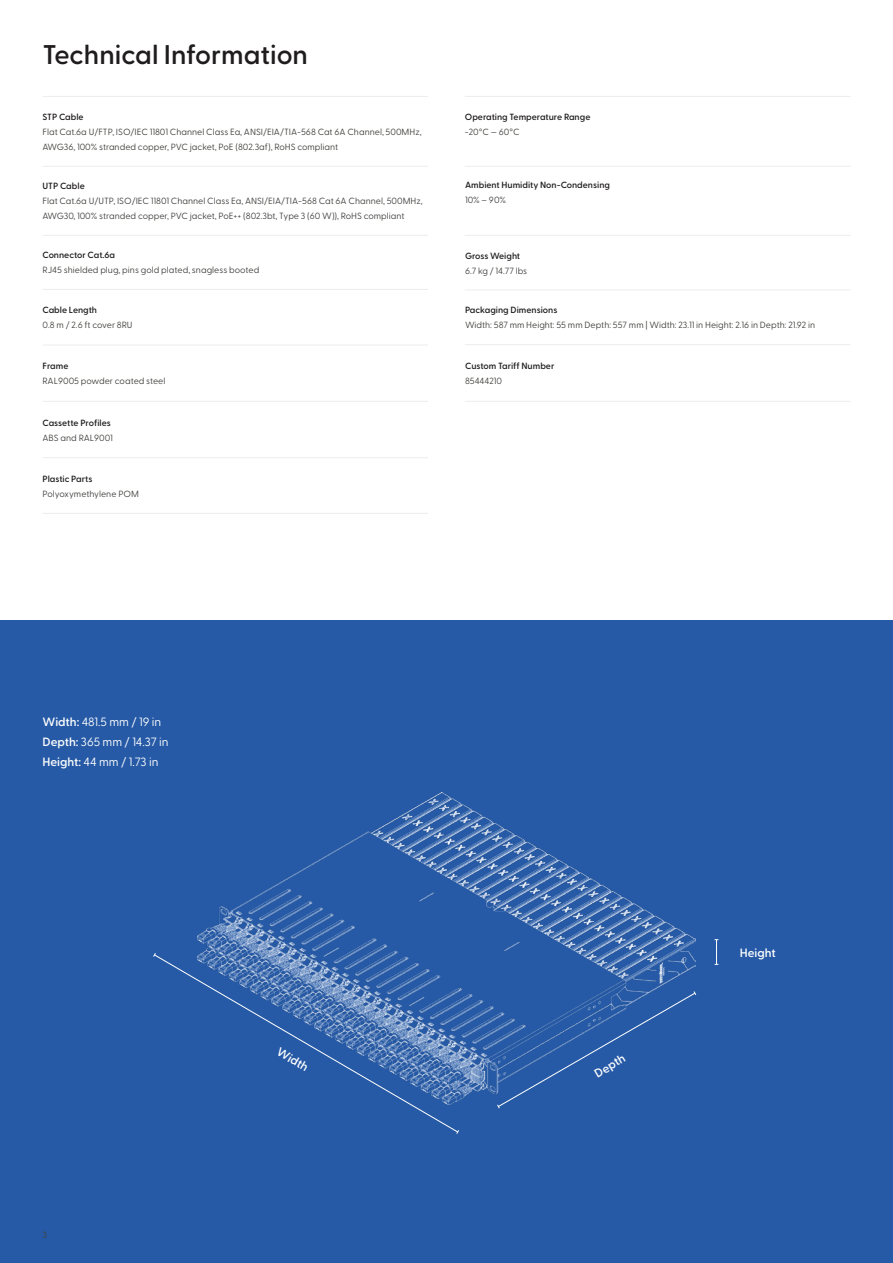
<style>
.page{position:relative;width:893px;height:1263px;background:#fff}
.page>*{position:absolute;margin:0;border:0;box-sizing:border-box;transform-origin:0 0}
.t1{font:600 27px "Greycliff CF";color:#1f1c1d}
.t2{font:12px/20.2px "Greycliff CF";color:#fff}
.t3{font:600 12px "Greycliff CF";letter-spacing:-.005em;color:#fff}
.t4{font:9px/15px "Greycliff CF";color:#41413f}
.t5{font:600 9px "Greycliff CF";color:#1f1c1d}
.s1{font-weight:600}
</style>
<div class="page">
<div style="left:0;top:621px;width:893px;height:642px;background:#265aa6"></div>
<img style="left:198px;top:792px;width:497px;height:309px">
<svg style="left:157px;top:954px;width:302px;height:178px"></svg>
<svg style="left:153px;top:953px;width:4px;height:4px"></svg>
<svg style="left:456px;top:1129px;width:3px;height:5px"></svg>
<svg style="left:496px;top:990px;width:201px;height:119px"></svg>
<hr style="left:43px;top:96px;width:385px;height:1px;background:#ededed">
<hr style="left:43px;top:166px;width:385px;height:1px;background:#ededed">
<hr style="left:43px;top:235px;width:385px;height:1px;background:#ededed">
<hr style="left:43px;top:289px;width:385px;height:1px;background:#ededed">
<hr style="left:43px;top:345px;width:385px;height:1px;background:#ededed">
<hr style="left:43px;top:401px;width:385px;height:1px;background:#ededed">
<hr style="left:43px;top:457px;width:385px;height:1px;background:#ededed">
<hr style="left:43px;top:513px;width:385px;height:1px;background:#ededed">
<hr style="left:465px;top:290px;width:385px;height:1px;background:#ededed">
<hr style="left:465px;top:344px;width:385px;height:1px;background:#ededed">
<hr style="left:465px;top:401px;width:385px;height:1px;background:#ededed">
<hr style="left:465px;top:235px;width:385px;height:1px;background:#ededed">
<hr style="left:465px;top:96px;width:385px;height:1px;background:#ededed">
<hr style="left:465px;top:166px;width:385px;height:1px;background:#ededed">
<svg style="left:715px;top:939px;width:3px;height:26px"></svg>
<h1 class="t1" style="left:43px;top:34px;width:267px">Technical Information</h1>
<p class="t5" style="left:43px;top:110px;width:43px">STP Cable</p>
<p class="t4" style="left:43px;top:124px;width:381px">Flat Cat.6a U/FTP, ISO/IEC 11801 Channel Class Ea, ANSI/EIA/TIA-568 Cat 6A Channel, 500MHz,<br>AWG36, 100% stranded copper, PVC jacket, PoE (802.3af), RoHS compliant</p>
<p class="t5" style="left:43px;top:179px;width:44px">UTP Cable</p>
<p class="t4" style="left:43px;top:193px;width:382px">Flat Cat.6a U/UTP, ISO/IEC 11801 Channel Class Ea, ANSI/EIA/TIA-568 Cat 6A Channel, 500MHz,<br>AWG30, 100% stranded copper, PVC jacket, PoE++ (802.3bt, Type 3 (60 W)), RoHS compliant</p>
<p class="t5" style="left:43px;top:248px;width:74px">Connector Cat.6a</p>
<p class="t4" style="left:43px;top:262px;width:218px">RJ45 shielded plug, pins gold plated, snagless booted</p>
<p class="t5" style="left:43px;top:303px;width:56px">Cable Length</p>
<p class="t4" style="left:43px;top:317px;width:92px">0.8 m / 2.6 ft cover 8RU</p>
<p class="t5" style="left:43px;top:359px;width:27px">Frame</p>
<p class="t4" style="left:43px;top:373px;width:124px">RAL9005 powder coated steel</p>
<p class="t5" style="left:43px;top:416px;width:70px">Cassette Profiles</p>
<p class="t4" style="left:43px;top:429px;width:72px">ABS and RAL9001</p>
<p class="t5" style="left:43px;top:472px;width:51px">Plastic Parts</p>
<p class="t4" style="left:43px;top:486px;width:98px">Polyoxymethylene POM</p>
<p class="t5" style="left:465px;top:110px;width:127px">Operating Temperature Range</p>
<p class="t4" style="left:465px;top:124px;width:56px">-20°C — 60°C</p>
<p class="t5" style="left:465px;top:178px;width:146px">Ambient Humidity Non-Condensing</p>
<p class="t4" style="left:465px;top:191px;width:43px">10% – 90%</p>
<p class="t5" style="left:465px;top:249px;width:57px">Gross Weight</p>
<p class="t4" style="left:465px;top:262px;width:64px">6.7 kg / 14.77 lbs</p>
<p class="t5" style="left:465px;top:303px;width:94px">Packaging Dimensions</p>
<p class="t4" style="left:465px;top:317px;width:352px">Width: 587 mm Height: 55 mm Depth: 557 mm | Width: 23.11 in Height: 2.16 in Depth: 21.92 in</p>
<p class="t5" style="left:465px;top:359px;width:91px">Custom Tariff Number</p>
<p class="t4" style="left:465px;top:373px;width:39px">85444210</p>
<h2 class="t2" style="left:43px;top:710px;width:128px"><span class="s1">Width:</span> 481.5 mm / 19 in<br><span class="s1">Depth:</span> 365 mm / 14.37 in<br><span class="s1">Height:</span> 44 mm / 1.73 in</h2>
<h2 class="t3" style="left:740px;top:943px;width:38px">Height</h2>
<p class="t4" style="left:43px;top:1226px;width:6px">3</p>
<h2 class="t3" style="left:282px;top:1043px;width:36px;rotate:30deg">Width</h2>
<h2 class="t3" style="left:591px;top:1066px;width:35px;rotate:-30deg">Depth</h2>
</div>
